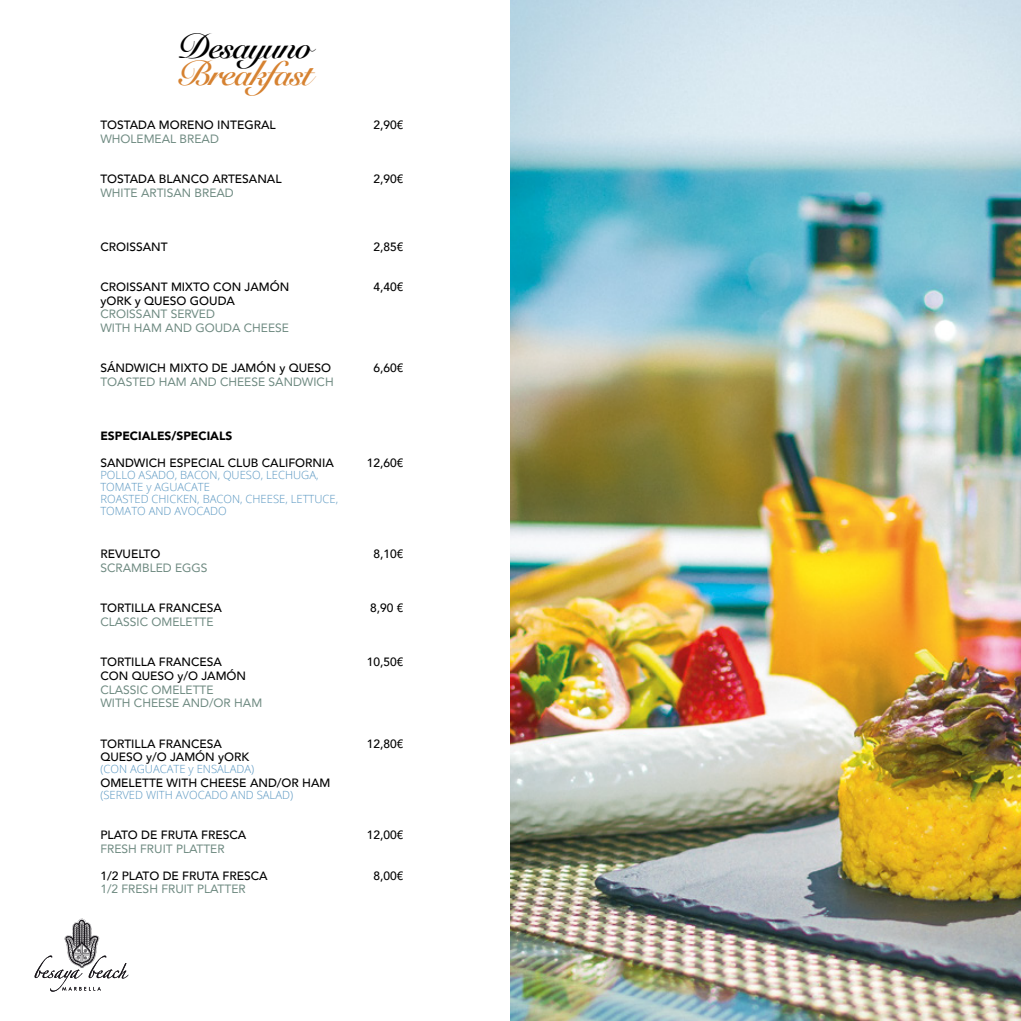
<style>
.page{position:relative;width:1021px;height:1021px;background:#fff}
.page>*{position:absolute;margin:0;border:0;box-sizing:border-box;transform-origin:0 0}
.t1{font:700 34.5px "Snell Roundhand";letter-spacing:-.04em;color:#d68231}
.t2{font:700 34.5px "Snell Roundhand";letter-spacing:-.04em;color:#000}
.texto{font:500 12px "Avenir";color:#000}
.texto_inglés{font:12px/13.5px "Avenir";color:#6d8980}
.texto-2{font:900 12px "Avenir";color:#000}
.explicacion_bebidas{font:300 11.25px/12px "Open Sans";color:#5896c1}
</style>
<div class="page">
<svg style="left:35px;top:918px;width:94px;height:73px"></svg>
<img style="left:510px;top:0;width:510px;height:1020px">
<h1 class="t2" style="left:178px;top:26px;width:136px">Desayuno</h1>
<h1 class="t1" style="left:177px;top:53px;width:136px">Breakfast</h1>
<p class="texto" style="left:100px;top:115px;width:177px">TOSTADA MORENO INTEGRAL</p>
<p class="texto" style="left:373px;top:115px;width:32px">2,90€</p>
<p class="texto_inglés" style="left:100px;top:131px;width:120px">WHOLEMEAL BREAD</p>
<p class="texto" style="left:100px;top:169px;width:183px">TOSTADA BLANCO ARTESANAL</p>
<p class="texto" style="left:373px;top:169px;width:32px">2,90€</p>
<p class="texto_inglés" style="left:100px;top:185px;width:135px">WHITE ARTISAN BREAD</p>
<p class="texto" style="left:100px;top:236px;width:69px">CROISSANT</p>
<p class="texto" style="left:373px;top:236px;width:32px">2,85€</p>
<p class="texto" style="left:100px;top:277px;width:190px">CROISSANT MIXTO CON JAMÓN</p>
<p class="texto" style="left:373px;top:277px;width:32px">4,40€</p>
<p class="texto" style="left:100px;top:290px;width:136px">yORK y QUESO GOUDA</p>
<p class="texto_inglés" style="left:100px;top:307px;width:190px">CROISSANT SERVED<br>WITH HAM AND GOUDA CHEESE</p>
<p class="texto" style="left:100px;top:358px;width:232px">SÁNDWICH MIXTO DE JAMÓN y QUESO</p>
<p class="texto" style="left:373px;top:358px;width:32px">6,60€</p>
<p class="texto_inglés" style="left:100px;top:374px;width:235px">TOASTED HAM AND CHEESE SANDWICH</p>
<p class="texto-2" style="left:100px;top:425px;width:134px">ESPECIALES/SPECIALS</p>
<p class="texto" style="left:100px;top:452px;width:235px">SANDWICH ESPECIAL CLUB CALIFORNIA</p>
<p class="texto" style="left:367px;top:452px;width:38px">12,60€</p>
<p class="explicacion_bebidas" style="left:100px;top:468px;width:220px">POLLO ASADO, BACON, QUESO, LECHUGA,<br>TOMATE y AGUACATE</p>
<p class="explicacion_bebidas" style="left:100px;top:492px;width:239px">ROASTED CHICKEN, BACON, CHEESE, LETTUCE,<br>TOMATO AND AVOCADO</p>
<p class="texto" style="left:100px;top:544px;width:61px">REVUELTO</p>
<p class="texto" style="left:373px;top:544px;width:32px">8,10€</p>
<p class="texto_inglés" style="left:100px;top:560px;width:109px">SCRAMBLED EGGS</p>
<p class="texto" style="left:100px;top:598px;width:123px">TORTILLA FRANCESA</p>
<p class="texto" style="left:370px;top:598px;width:35px">8,90 €</p>
<p class="texto_inglés" style="left:100px;top:614px;width:115px">CLASSIC OMELETTE</p>
<p class="texto" style="left:100px;top:652px;width:123px">TORTILLA FRANCESA</p>
<p class="texto" style="left:367px;top:652px;width:38px">10,50€</p>
<p class="texto" style="left:100px;top:665px;width:147px">CON QUESO y/O JAMÓN</p>
<p class="texto_inglés" style="left:100px;top:682px;width:163px">CLASSIC OMELETTE<br>WITH CHEESE AND/OR HAM</p>
<p class="texto" style="left:100px;top:733px;width:123px">TORTILLA FRANCESA</p>
<p class="texto" style="left:367px;top:733px;width:38px">12,80€</p>
<p class="texto" style="left:100px;top:746px;width:150px">QUESO y/O JAMÓN yORK</p>
<p class="explicacion_bebidas" style="left:100px;top:762px;width:155px">(CON AGUACATE y ENSALADA)</p>
<p class="texto" style="left:100px;top:772px;width:231px">OMELETTE WITH CHEESE AND/OR HAM</p>
<p class="explicacion_bebidas" style="left:100px;top:788px;width:194px">(SERVED WITH AVOCADO AND SALAD)</p>
<p class="texto" style="left:100px;top:824px;width:147px">PLATO DE FRUTA FRESCA</p>
<p class="texto" style="left:367px;top:824px;width:38px">12,00€</p>
<p class="texto_inglés" style="left:100px;top:841px;width:126px">FRESH FRUIT PLATTER</p>
<p class="texto" style="left:100px;top:865px;width:169px">1/2 PLATO DE FRUTA FRESCA</p>
<p class="texto" style="left:373px;top:865px;width:32px">8,00€</p>
<p class="texto_inglés" style="left:100px;top:881px;width:147px">1/2 FRESH FRUIT PLATTER</p>
</div>
